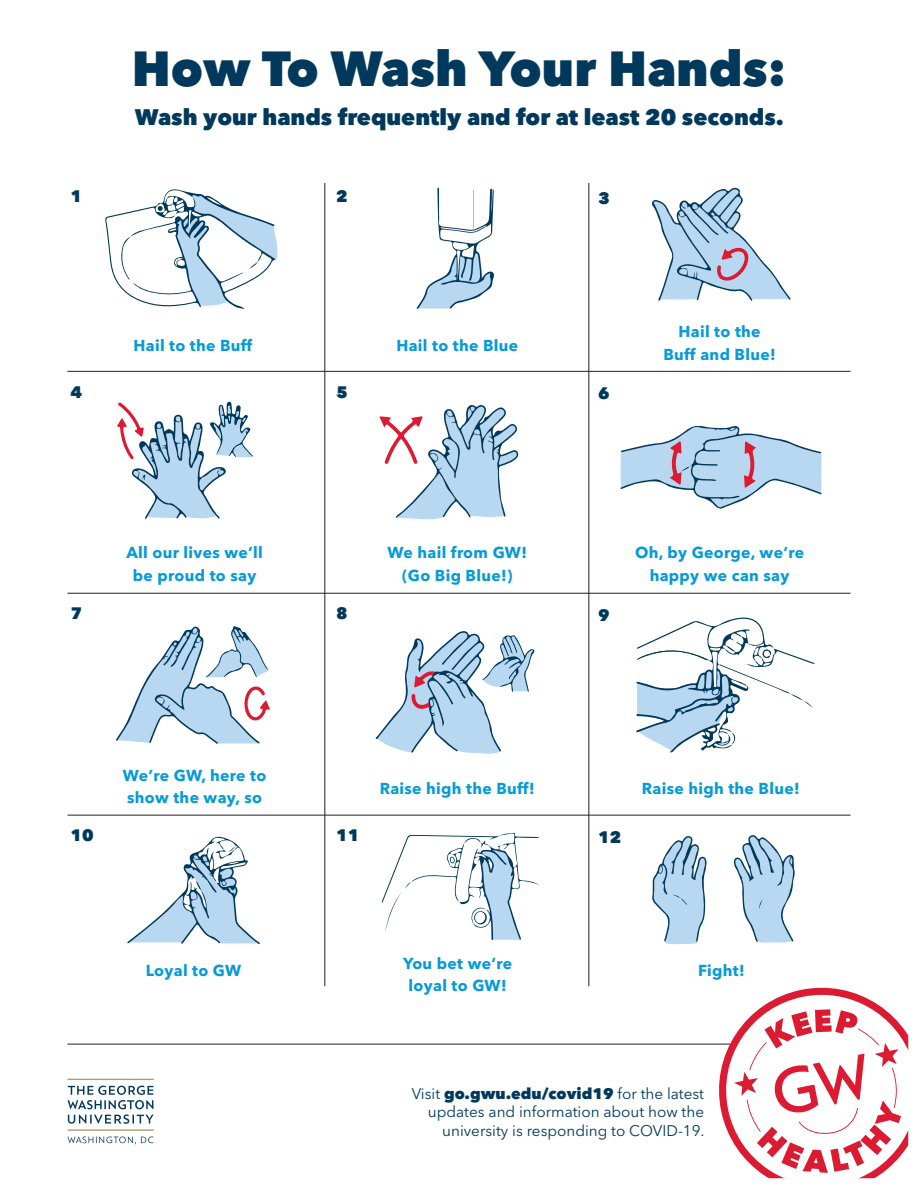
<style>
.page{position:relative;width:918px;height:1188px;background:#fff}
.page>*{position:absolute;margin:0;border:0;box-sizing:border-box;transform-origin:0 0}
.t1{font:800 48.75px "Avenir Next LT Pro";color:#00395c}
.t2{font:800 22.35px "Avenir Next LT Pro";color:#00395c}
.t3{font:800 16.5px "Avenir Next LT Pro";color:#00395c}
.t4{font:700 15.75px/22.5px "Avenir Next LT Pro";letter-spacing:.02em;color:#069ad9;text-align:center}
.t5{font:15.3px/18.3px "Avenir Next LT Pro";color:#00395c;text-align:right}
.s1{font-weight:800}
</style>
<div class="page">
<svg style="left:734px;top:835px;width:61px;height:108px"></svg>
<svg style="left:652px;top:836px;width:55px;height:108px"></svg>
<svg style="left:381px;top:833px;width:158px;height:107px"></svg>
<svg style="left:127px;top:836px;width:133px;height:108px"></svg>
<svg style="left:636px;top:617px;width:179px;height:136px"></svg>
<svg style="left:105px;top:189px;width:173px;height:120px"></svg>
<svg style="left:416px;top:188px;width:78px;height:121px"></svg>
<hr style="left:474px;top:190px;width:1px;height:38px;background:#00395c">
<hr style="left:68px;top:1044px;width:667px;height:1px;background:#231f20">
<svg style="left:68px;top:1086px;width:86px;height:58px"></svg>
<hr style="left:68px;top:1129px;width:86px;height:2px;background:#ad9d6e">
<hr style="left:68px;top:1079px;width:86px;height:1px;background:#ad9d6e">
<hr style="left:589px;top:183px;width:1px;height:803px;background:#231f20">
<svg style="left:716px;top:987px;width:192px;height:191px"></svg>
<hr style="left:68px;top:815px;width:782px;height:1px;background:#231f20">
<hr style="left:68px;top:593px;width:782px;height:1px;background:#231f20">
<hr style="left:68px;top:371px;width:782px;height:1px;background:#231f20">
<hr style="left:325px;top:183px;width:1px;height:803px;background:#231f20">
<svg style="left:116px;top:626px;width:154px;height:118px"></svg>
<svg style="left:375px;top:631px;width:160px;height:123px"></svg>
<svg style="left:620px;top:426px;width:202px;height:83px"></svg>
<svg style="left:117px;top:402px;width:136px;height:118px"></svg>
<svg style="left:651px;top:188px;width:140px;height:113px"></svg>
<svg style="left:379px;top:405px;width:140px;height:114px"></svg>
<p class="t3" style="left:70px;top:186px;width:13px">1</p>
<p class="t3" style="left:70px;top:382px;width:13px">4</p>
<p class="t1" style="left:132px;top:39px;width:656px">How To Wash Your Hands:</p>
<p class="t2" style="left:135px;top:103px;width:651px">Wash your hands frequently and for at least 20 seconds.</p>
<p class="t3" style="left:336px;top:186px;width:13px">2</p>
<p class="t4" style="left:133px;top:334px;width:120px">Hail to the Buff</p>
<p class="t4" style="left:396px;top:334px;width:123px">Hail to the Blue</p>
<p class="t3" style="left:336px;top:382px;width:13px">5</p>
<p class="t3" style="left:598px;top:188px;width:13px">3</p>
<p class="t3" style="left:598px;top:383px;width:13px">6</p>
<p class="t4" style="left:663px;top:320px;width:114px">Hail to the<br>Buff and Blue!</p>
<p class="t3" style="left:70px;top:603px;width:13px">7</p>
<p class="t4" style="left:126px;top:541px;width:138px">All our lives we’ll be proud to say</p>
<p class="t3" style="left:336px;top:603px;width:13px">8</p>
<p class="t4" style="left:388px;top:541px;width:141px">We hail from GW! (Go Big Blue!)</p>
<p class="t3" style="left:598px;top:605px;width:13px">9</p>
<p class="t4" style="left:635px;top:541px;width:171px">Oh, by George, we’re happy we can say</p>
<p class="t3" style="left:70px;top:825px;width:25px">10</p>
<p class="t4" style="left:123px;top:764px;width:145px;text-align:left">We’re GW, here to show the way, so</p>
<p class="t3" style="left:336px;top:825px;width:25px">11</p>
<p class="t4" style="left:380px;top:778px;width:157px">Raise high the Buff!</p>
<p class="t3" style="left:598px;top:827px;width:25px">12</p>
<p class="t4" style="left:642px;top:778px;width:159px">Raise high the Blue!</p>
<p class="t4" style="left:403px;top:952px;width:111px">You bet we’re</p>
<p class="t4" style="left:409px;top:975px;width:100px">loyal to GW!</p>
<p class="t4" style="left:146px;top:960px;width:97px">Loyal to GW</p>
<p class="t4" style="left:698px;top:960px;width:48px">Fight!</p>
<p class="t5" style="left:412px;top:1084px;width:294px">Visit <span class="s1">go.gwu.edu/covid19</span> for the latest updates and information about how the university is responding to COVID-19.</p>
</div>
